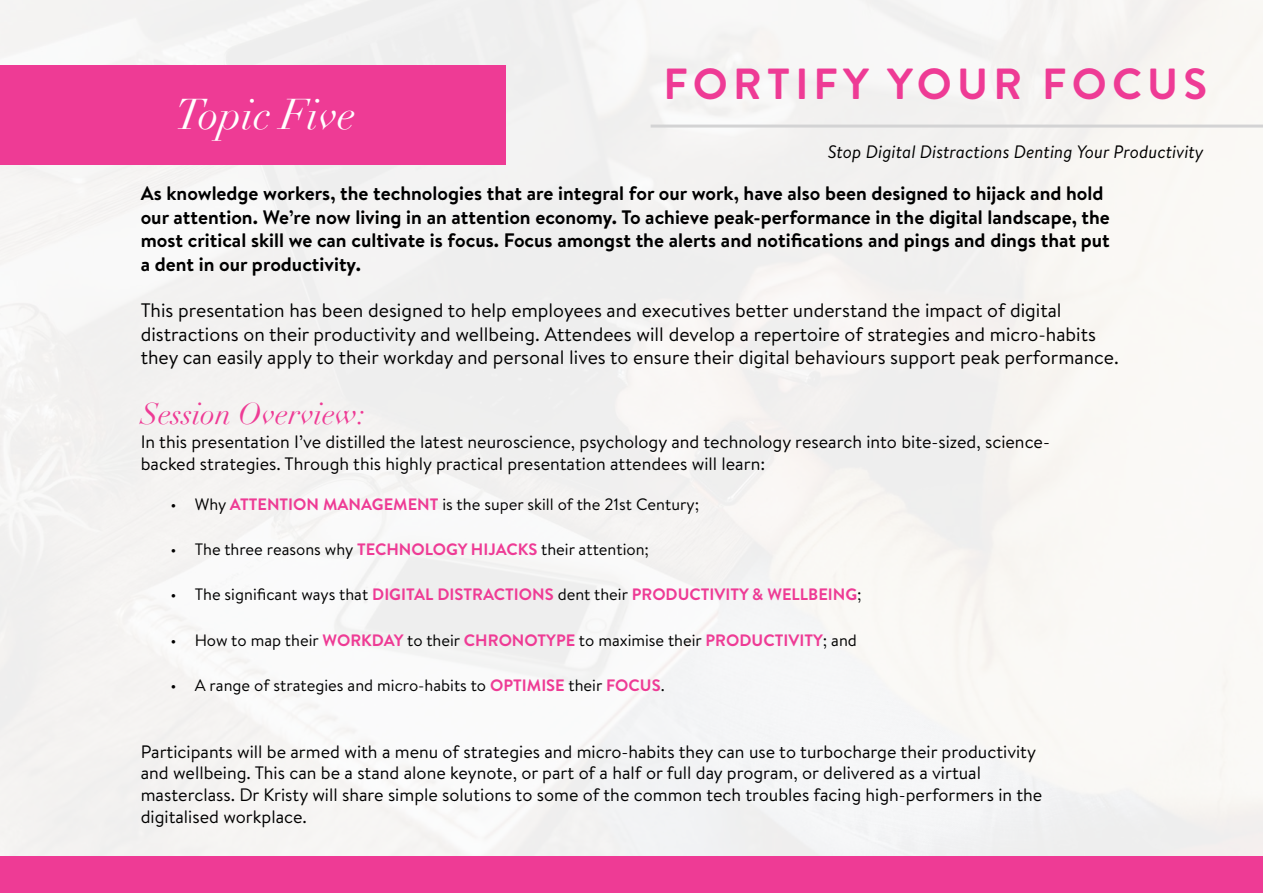
<style>
.page{position:relative;width:1263px;height:893px;background:#fff}
.page>*{position:absolute;margin:0;border:0;box-sizing:border-box;transform-origin:0 0}
.t1{font:700 43.5px "Brandon Text";letter-spacing:.12em;color:#ee3b95}
.t2{font:italic 42px "Didot";color:#fff}
.t3{font:italic 30px "Didot";color:#ee3b95}
.t4{font:700 19.5px/23.4px "Brandon Text";color:#000}
.t5{font:19.5px/23.4px "Brandon Text";color:#000}
.t6{font:18px/21.6px "Brandon Text";color:#000}
.t7{font:italic 18px "Brandon Text";color:#000}
.t8{font:16.5px "Brandon Text";color:#000}
.t9{font:700 16.5px "Brandon Text";color:#ee3b95}
.s1{font-weight:700;color:#ee3b95}
.s2{font-weight:400;color:#000}
</style>
<div class="page">
<div style="left:0;top:0;width:1263px;height:857px;background:#f5f4f3"></div>
<div style="left:0;top:65px;width:505px;height:99px;background:#ee3b95"></div>
<hr style="left:651px;top:125px;width:612px;height:3px;background:#d3d3d4">
<div style="left:0;top:857px;width:1263px;height:36px;background:#ee3b95"></div>
<h2 class="t2" style="left:175px;top:88px;width:182px">Topic Five</h2>
<h1 class="t1" style="left:663px;top:53px;width:545px">FORTIFY YOUR FOCUS</h1>
<p class="t7" style="left:828px;top:139px;width:377px">Stop Digital Distractions Denting Your Productivity</p>
<p class="t4" style="left:141px;top:181px;width:971px">As knowledge workers, the technologies that are integral for our work, have also been designed to hijack and hold our attention. We’re now living in an attention economy. To achieve peak-performance in the digital landscape, the most critical skill we can cultivate is focus. Focus amongst the alerts and notifications and pings and dings that put a dent in our productivity.</p>
<p class="t5" style="left:141px;top:298px;width:979px">This presentation has been designed to help employees and executives better understand the impact of digital distractions on their productivity and wellbeing. Attendees will develop a repertoire of strategies and micro-habits they can easily apply to their workday and personal lives to ensure their digital behaviours support peak performance.</p>
<h3 class="t3" style="left:141px;top:395px;width:226px">Session Overview:</h3>
<p class="t6" style="left:141px;top:431px;width:911px">In this presentation I’ve distilled the latest neuroscience, psychology and technology research into bite-sized, science&shy;backed strategies. Through this highly practical presentation attendees will learn:</p>
<p class="t8" style="left:170px;top:493px;width:530px">• Why <span class="s1">ATTENTION MANAGEMENT</span> is the super skill of the 21st Century;</p>
<p class="t8" style="left:170px;top:538px;width:480px">• The three reasons why <span class="s1">TECHNOLOGY HIJACKS</span> their attention;</p>
<p class="t9" style="left:170px;top:583px;width:693px"><span class="s2">• The significant ways that</span> DIGITAL DISTRACTIONS <span class="s2">dent their</span> PRODUCTIVITY &amp; WELLBEING<span class="s2">;</span></p>
<p class="t8" style="left:170px;top:629px;width:688px">• How to map their <span class="s1">WORKDAY</span> to their <span class="s1">CHRONOTYPE</span> to maximise their <span class="s1">PRODUCTIVITY</span>; and</p>
<p class="t8" style="left:170px;top:674px;width:496px">• A range of strategies and micro-habits to <span class="s1">OPTIMISE</span> their <span class="s1">FOCUS</span>.</p>
<p class="t6" style="left:141px;top:740px;width:903px">Participants will be armed with a menu of strategies and micro-habits they can use to turbocharge their productivity and wellbeing. This can be a stand alone keynote, or part of a half or full day program, or delivered as a virtual masterclass. Dr Kristy will share simple solutions to some of the common tech troubles facing high-performers in the digitalised workplace.</p>
</div>
